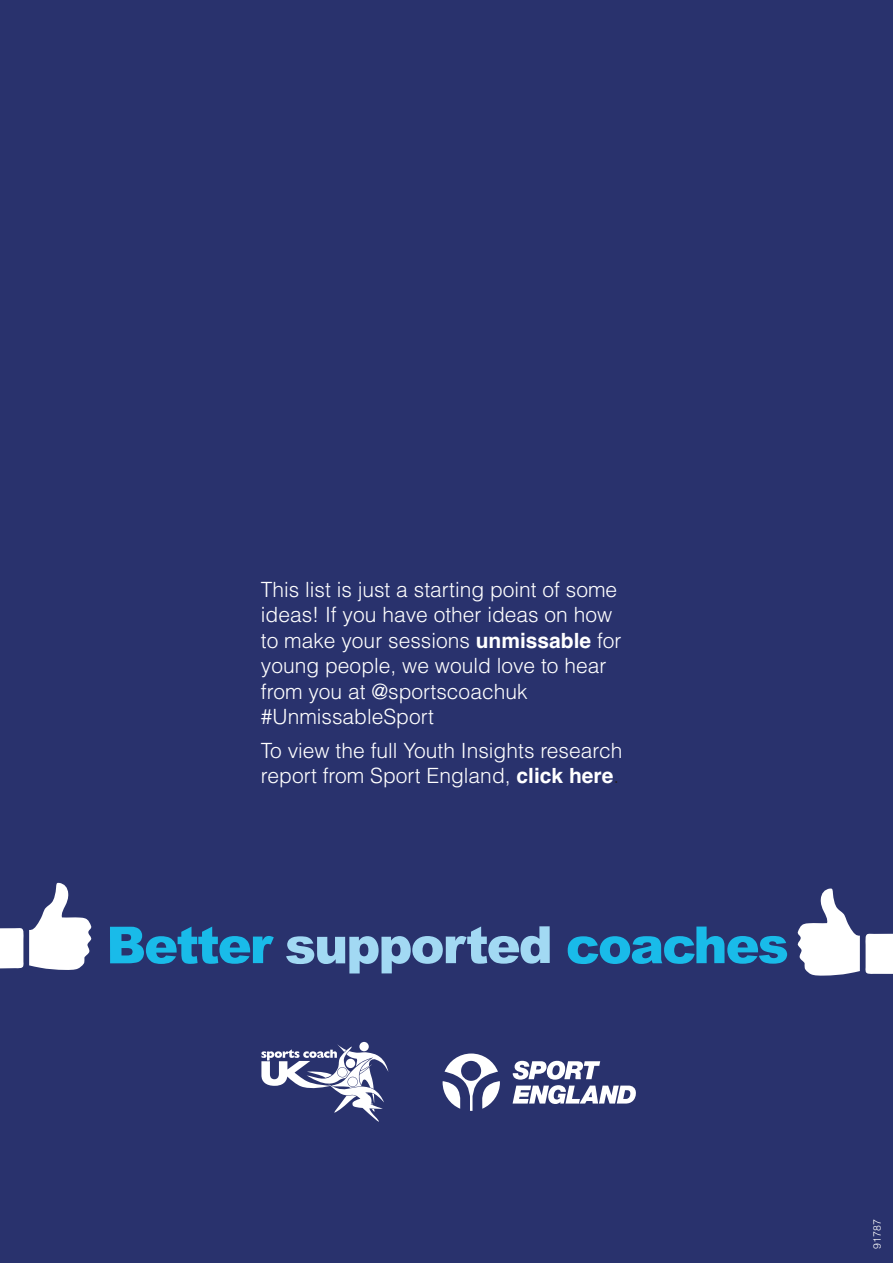
<style>
.page{position:relative;width:893px;height:1263px;background:#29326d}
.page>*{position:absolute;margin:0;border:0;box-sizing:border-box;transform-origin:0 0}
.t1{font:900 51.3px "Arial";letter-spacing:-.045em;color:#19bbe9}
.t2{font:300 21px/25.3px "Helvetica";color:#fff}
.t3{font:300 10.5px "Helvetica";color:#fff}
.s1{font-weight:700}
.s2{color:#231f20}
.s3{color:#a2d9f3}
</style>
<div class="page">
<svg style="left:0;top:883px;width:91px;height:87px"></svg>
<svg style="left:798px;top:888px;width:95px;height:88px"></svg>
<svg style="left:512px;top:1061px;width:124px;height:43px"></svg>
<svg style="left:443px;top:1053px;width:57px;height:58px"></svg>
<svg style="left:261px;top:1042px;width:127px;height:80px"></svg>
<p class="t2" style="left:261px;top:577px;width:362px">This list is just a starting point of some ideas! If you have other ideas on how to make your sessions <span class="s1">unmissable</span> for young people, we would love to hear from you at @sportscoachuk #UnmissableSport</p>
<p class="t2" style="left:261px;top:737px;width:363px;line-height:25.8px">To view the full Youth Insights research report from Sport England, <span class="s1">click here</span><span class="s2">.</span></p>
<h1 class="t1" style="left:106px;top:908px;width:684px">Better <span class="s3">supported</span> coaches</h1>
<p class="t3" style="left:871px;top:1249px;width:31px;rotate:-90deg">91787</p>
</div>
